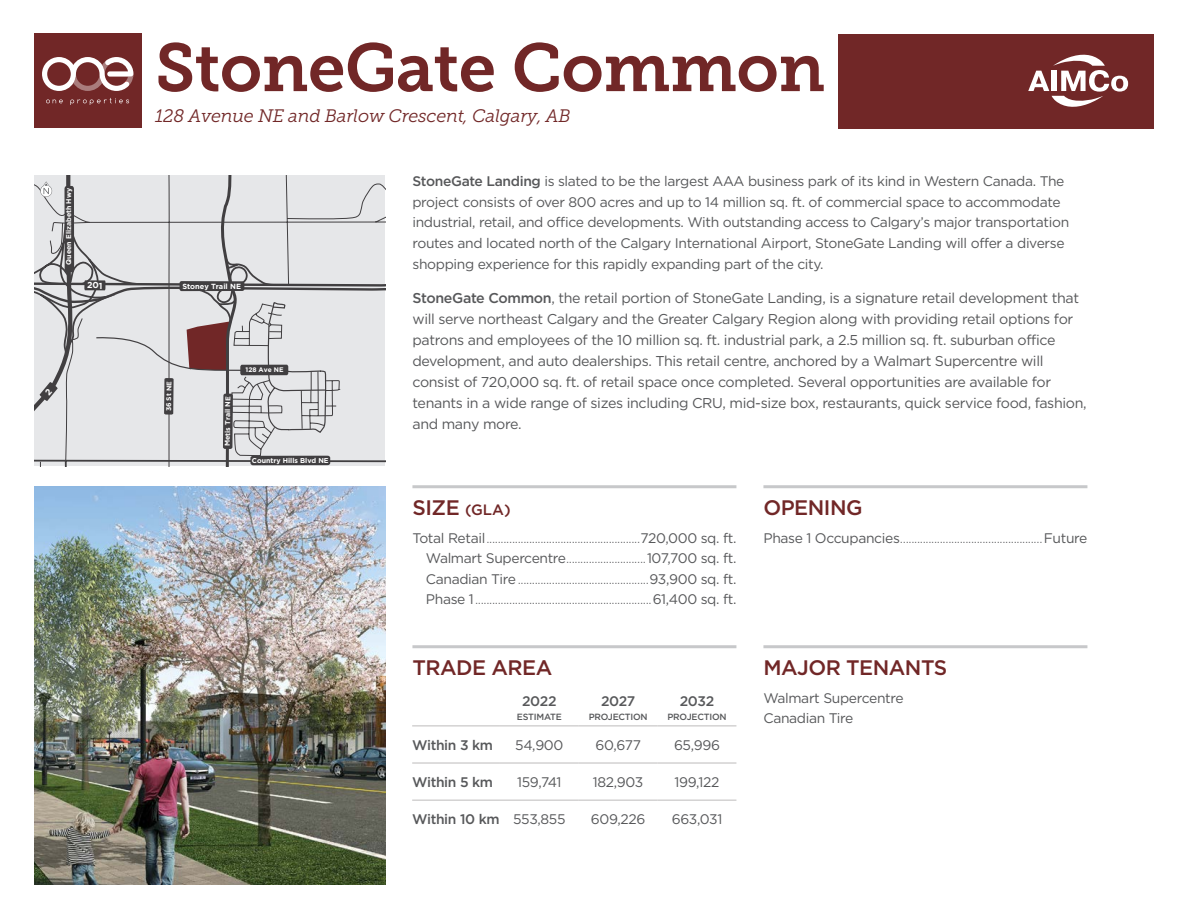
<style>
.page{position:relative;width:1188px;height:918px;background:#fff}
.page>*{position:absolute;margin:0;border:0;box-sizing:border-box;transform-origin:0 0}
.t1{font:67.5px "Museo Slab 700";letter-spacing:-.01em;color:#712727}
.Paragraph_Style_2{font:500 21px "Gotham";letter-spacing:-.025em;color:#712727}
.t2{font:italic 18px "Museo Slab 300";letter-spacing:-.01em;color:#712727}
.Paragraph_Style_2-2{font:500 15px "Gotham";color:#712727}
.t3{font:14.25px/21px "Gotham";letter-spacing:-.025em;color:#57585a}
.t4{font:13.8px/20.7px "Gotham";letter-spacing:-.025em;color:#57585a}
.t5{font:300 13.8px "Gotham";color:#57585a}
.t6{font:500 13.8px "Gotham";letter-spacing:-.025em;color:#57585a}
.t7{font:500 9px "Gotham";letter-spacing:-.025em;color:#57585a}
.t8{font:700 7.5px "Gotham";color:#fff}
.t9{font:700 7.05px "Gotham";color:#fff}
.t10{font:700 6.75px "Gotham";color:#fff}
.t11{font:700 6.6px "Gotham";color:#fff}
.s1{font-weight:500}
.s2{font-size:21px}
.s3{font-weight:400}
</style>
<div class="page">
<div style="left:839px;top:34px;width:315px;height:94px;background:#712727"></div>
<div style="left:34px;top:34px;width:108px;height:94px;background:#712727"></div>
<svg style="left:46px;top:100px;width:17px;height:3px"></svg>
<svg style="left:70px;top:98px;width:59px;height:7px"></svg>
<svg style="left:42px;top:57px;width:91px;height:34px"></svg>
<svg style="left:1028px;top:55px;width:100px;height:52px"></svg>
<img style="left:34px;top:486px;width:351px;height:398px">
<hr style="left:412px;top:485px;width:324px;height:3px;background:#c7c8ca">
<hr style="left:412px;top:645px;width:324px;height:3px;background:#c7c8ca">
<hr style="left:763px;top:485px;width:324px;height:3px;background:#c7c8ca">
<hr style="left:763px;top:645px;width:324px;height:3px;background:#c7c8ca">
<hr style="left:412px;top:763px;width:88px;height:1px;background:#bdbbbb">
<hr style="left:500px;top:763px;width:79px;height:1px;background:#bdbbbb">
<hr style="left:579px;top:763px;width:79px;height:1px;background:#bdbbbb">
<hr style="left:658px;top:763px;width:78px;height:1px;background:#bdbbbb">
<hr style="left:412px;top:726px;width:88px;height:1px;background:#bdbbbb">
<hr style="left:500px;top:726px;width:79px;height:1px;background:#bdbbbb">
<hr style="left:579px;top:726px;width:79px;height:1px;background:#bdbbbb">
<hr style="left:658px;top:726px;width:78px;height:1px;background:#bdbbbb">
<hr style="left:412px;top:800px;width:88px;height:1px;background:#bdbbbb">
<hr style="left:500px;top:800px;width:79px;height:1px;background:#bdbbbb">
<hr style="left:579px;top:800px;width:79px;height:1px;background:#bdbbbb">
<hr style="left:658px;top:800px;width:78px;height:1px;background:#bdbbbb">
<svg style="left:34px;top:176px;width:351px;height:290px;background:#d2d1d3"></svg>
<p class="t9" style="left:65px;top:265px;width:78px;rotate:-90deg">Queen Elizabeth Hwy</p>
<h1 class="t1" style="left:155px;top:29px;width:672px">StoneGate Common</h1>
<h3 class="t2" style="left:155px;top:106px;width:417px">128 Avenue NE and Barlow Crescent, Calgary, AB</h3>
<p class="t8" style="left:182px;top:282px;width:60px">Stoney Trail NE</p>
<p class="t10" style="left:165px;top:411px;width:31px;rotate:-89deg">36 St NE</p>
<p class="t9" style="left:223px;top:446px;width:51px;rotate:-89deg">Metis Trail NE</p>
<p class="t11" style="left:246px;top:366px;width:39px">128 Ave NE</p>
<p class="t9" style="left:252px;top:456px;width:78px">Country Hills Blvd NE</p>
<p class="t4" style="left:412px;top:170px;width:658px"><span class="s1">StoneGate Landing</span> is slated to be the largest AAA business park of its kind in Western Canada. The project consists of over 800 acres and up to 14 million sq. ft. of commercial space to accommodate industrial, retail, and office developments. With outstanding access to Calgary’s major transportation routes and located north of the Calgary International Airport, StoneGate Landing will offer a diverse shopping experience for this rapidly expanding part of the city.</p>
<p class="t3" style="left:412px;top:287px;width:676px"><span class="s1">StoneGate Common</span>, the retail portion of StoneGate Landing, is a signature retail development that will serve northeast Calgary and the Greater Calgary Region along with providing retail options for patrons and employees of the 10 million sq. ft. industrial park, a 2.5 million sq. ft. suburban office development, and auto dealerships. This retail centre, anchored by a Walmart Supercentre will consist of 720,000 sq. ft. of retail space once completed. Several opportunities are available for tenants in a wide range of sizes including CRU, mid-size box, restaurants, quick service food, fashion, and many more.</p>
<p class="Paragraph_Style_2-2" style="left:412px;top:501px;width:100px"><span class="s2">SIZE</span> (GLA)</p>
<p class="t5" style="left:412px;top:530px;width:326px"><span class="s3">Total Retail</span>......................................................<span class="s3">720,000 sq. ft.</span></p>
<p class="t4" style="left:426px;top:548px;width:142px">Walmart Supercentre</p>
<p class="t4" style="left:647px;top:548px;width:91px">107,700 sq. ft.</p>
<p class="t5" style="left:426px;top:571px;width:312px"><span class="s3">Canadian Tire</span>..............................................<span class="s3">93,900 sq. ft.</span></p>
<p class="t5" style="left:426px;top:592px;width:312px"><span class="s3">Phase 1</span>..............................................................<span class="s3">61,400 sq. ft.</span></p>
<p class="Paragraph_Style_2" style="left:412px;top:656px;width:141px">TRADE AREA</p>
<p class="t6" style="left:522px;top:694px;width:36px">2022</p>
<p class="t7" style="left:517px;top:712px;width:46px">ESTIMATE</p>
<p class="t6" style="left:601px;top:694px;width:36px">2027</p>
<p class="t7" style="left:589px;top:712px;width:61px">PROJECTION</p>
<p class="t6" style="left:680px;top:694px;width:36px">2032</p>
<p class="t7" style="left:668px;top:712px;width:61px">PROJECTION</p>
<p class="t6" style="left:412px;top:737px;width:82px">Within 3 km</p>
<p class="t4" style="left:515px;top:734px;width:50px">54,900</p>
<p class="t4" style="left:595px;top:734px;width:47px">60,677</p>
<p class="t4" style="left:674px;top:734px;width:48px">65,996</p>
<p class="t6" style="left:412px;top:774px;width:82px">Within 5 km</p>
<p class="t4" style="left:517px;top:771px;width:46px">159,741</p>
<p class="t4" style="left:593px;top:771px;width:52px">182,903</p>
<p class="t4" style="left:675px;top:771px;width:46px">199,122</p>
<p class="t6" style="left:412px;top:811px;width:89px">Within 10 km</p>
<p class="t4" style="left:513px;top:808px;width:54px">553,855</p>
<p class="t4" style="left:591px;top:808px;width:56px">609,226</p>
<p class="t4" style="left:672px;top:808px;width:52px">663,031</p>
<p class="Paragraph_Style_2" style="left:763px;top:496px;width:101px">OPENING</p>
<p class="t4" style="left:763px;top:527px;width:138px">Phase 1 Occupancies</p>
<p class="t4" style="left:1044px;top:527px;width:45px">Future</p>
<p class="Paragraph_Style_2" style="left:763px;top:656px;width:185px">MAJOR TENANTS</p>
<p class="t4" style="left:763px;top:687px;width:142px">Walmart Supercentre</p>
<p class="t4" style="left:763px;top:708px;width:92px">Canadian Tire</p>
</div>
